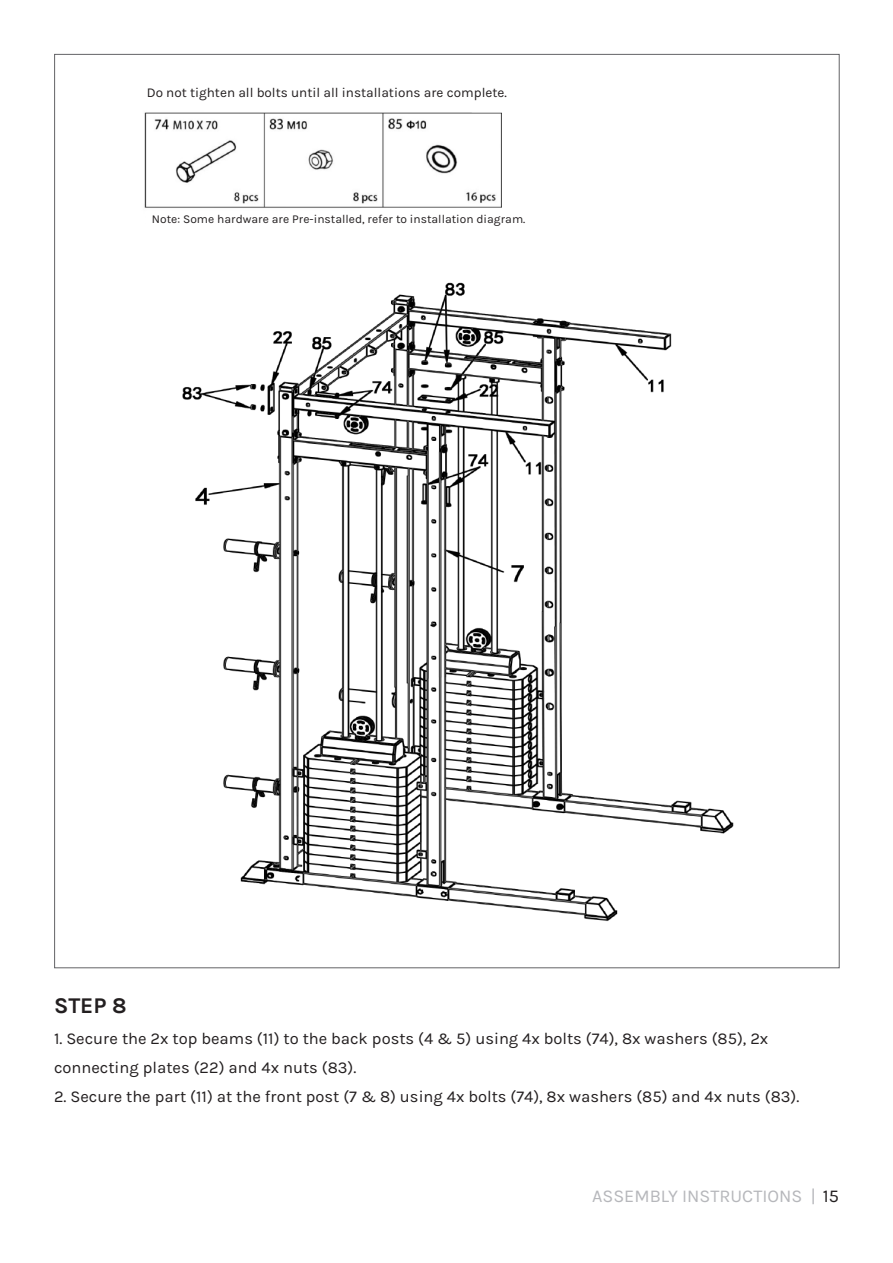
<style>
.page{position:relative;width:893px;height:1263px;background:#fff}
.page>*{position:absolute;margin:0;border:0;box-sizing:border-box;transform-origin:0 0}
.t1{font:700 22.5px "Karla";color:#231f20}
.t2{font:18px "Karla";color:#b6b7bb}
.t3{font:16.5px/28.8px "Karla";color:#231f20}
.t4{font:13.5px "Karla";color:#231f20}
.t5{font:12px "Karla";color:#231f20}
.s1{color:#231f20}
</style>
<div class="page">
<img style="left:144px;top:112px;width:590px;height:809px">
<div style="left:502px;top:109px;width:240px;height:102px;background:#fff"></div>
<div style="left:147px;top:212px;width:405px;height:23px;background:#fff"></div>
<p class="t4" style="left:147px;top:85px;width:362px">Do not tighten all bolts until all installations are complete.</p>
<p class="t5" style="left:152px;top:212px;width:375px">Note: Some hardware are Pre-installed, refer to installation diagram.</p>
<p class="t1" style="left:54px;top:992px;width:74px">STEP 8</p>
<p class="t3" style="left:54px;top:1025px;width:716px">1. Secure the 2x top beams (11) to the back posts (4 &amp; 5) using 4x bolts (74), 8x washers (85), 2x connecting plates (22) and 4x nuts (83).</p>
<p class="t3" style="left:54px;top:1082px;width:747px">2. Secure the part (11) at the front post (7 &amp; 8) using 4x bolts (74), 8x washers (85) and 4x nuts (83).</p>
<p class="t2" style="left:592px;top:1186px;width:248px">ASSEMBLY INSTRUCTIONS | <span class="s1">15</span></p>
</div>
